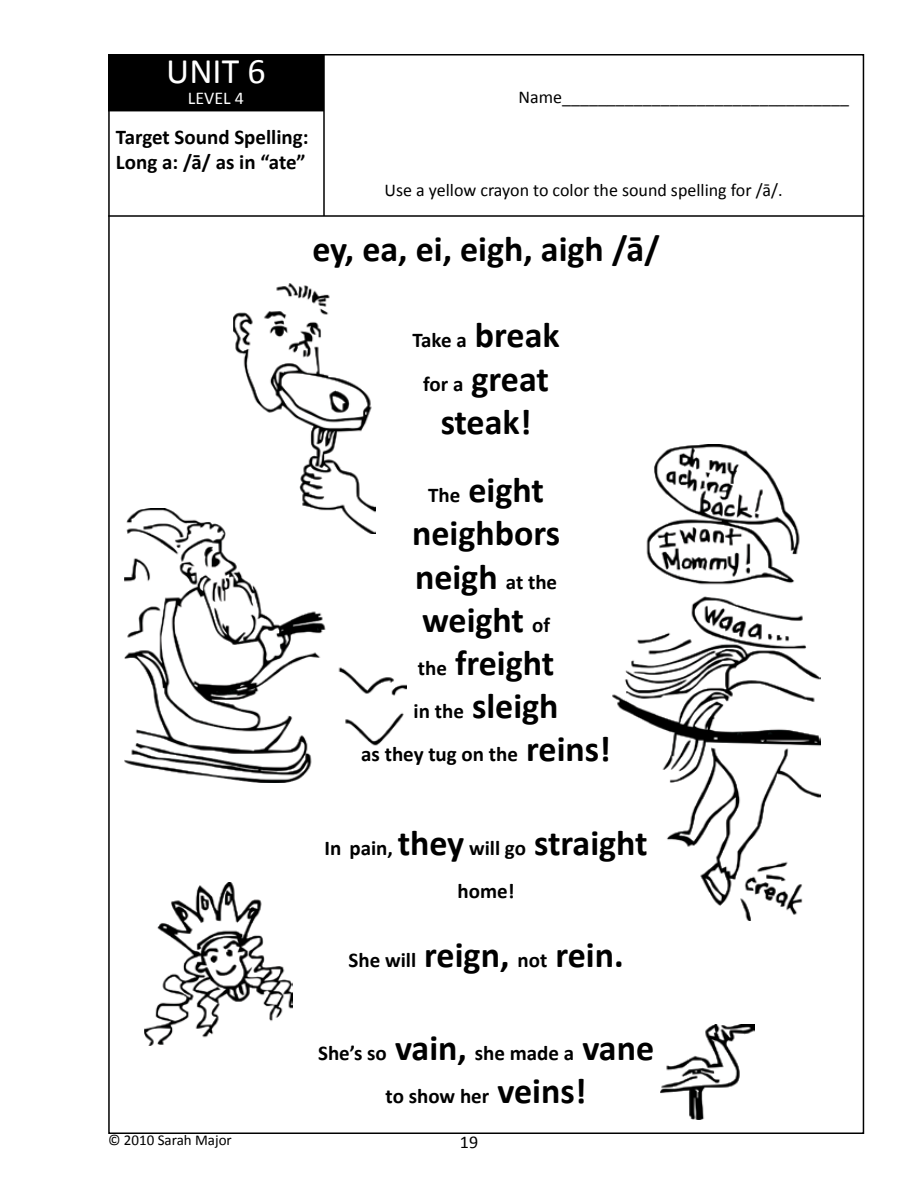
<style>
.page{position:relative;width:918px;height:1188px;background:#fff}
.page>*{position:absolute;margin:0;border:0;box-sizing:border-box;transform-origin:0 0}
.t1{font:700 36px/43.2px "Calibri";color:#000;text-align:center}
.t2{font:36px "Calibri";color:#fff}
.t3{font:700 21px/43.2px "Calibri";color:#000;text-align:center}
.t4{font:18px "Calibri";color:#000}
.t5{font:18px "Calibri";color:#fff}
.t6{font:15px "Calibri";color:#000}
.s1{font-size:36px}
.s2{font-size:21px}
</style>
<div class="page">
<img style="left:612px;top:444px;width:208px;height:476px">
<img style="left:125px;top:508px;width:281px;height:275px">
<div style="left:109px;top:55px;width:214px;height:56px;background:#000"></div>
<div style="left:108px;top:54px;width:216px;height:57px;border:2px solid #000"></div>
<hr style="left:323px;top:54px;width:2px;height:162px;background:#000">
<hr style="left:108px;top:215px;width:756px;height:2px;background:#000">
<img style="left:233px;top:284px;width:142px;height:250px">
<img style="left:144px;top:883px;width:148px;height:163px">
<img style="left:660px;top:1024px;width:95px;height:96px">
<h1 class="t2" style="left:166px;top:48px;width:101px">UNIT 6</h1>
<p class="t5" style="left:188px;top:87px;width:58px">LEVEL 4</p>
<p class="t3" style="left:116px;top:124px;width:194px;line-height:25.2px;text-align:left">Target Sound Spelling:<br>Long a: /ā/ as in “ate”</p>
<p class="t4" style="left:519px;top:85px;width:332px">Name________________________________</p>
<p class="t4" style="left:385px;top:179px;width:399px">Use a yellow crayon to color the sound spelling for /ā/.</p>
<h1 class="t1" style="left:312px;top:227px;width:349px">ey, ea, ei, eigh, aigh /ā/</h1>
<p class="t3" style="left:412px;top:319px;width:149px">Take a <span class="s1">break</span></p>
<h1 class="t1" style="left:423px;top:357px;width:127px"><span class="s2">for a</span> great steak!</h1>
<h1 class="t1" style="left:412px;top:469px;width:150px"><span class="s2">The</span> eight neighbors neigh <span class="s2">at the </span>weight <span class="s2">of the</span> freight <span class="s2">in the</span> sleigh</h1>
<p class="t3" style="left:361px;top:733px;width:251px">as they tug on the <span class="s1">reins!</span></p>
<p class="t3" style="left:324px;top:826px;width:325px">In pain, <span class="s1">they</span> will go <span class="s1">straight </span>home!</p>
<h1 class="t1" style="left:349px;top:933px;width:277px"><span class="s2">She will</span> reign, <span class="s2">not</span> rein.</h1>
<p class="t3" style="left:318px;top:1032px;width:338px">She’s so <span class="s1">vain,</span> she made a <span class="s1">vane </span>to show her <span class="s1">veins!</span></p>
<p class="t6" style="left:108px;top:1131px;width:125px">© 2010 Sarah Major</p>
<p class="t4" style="left:460px;top:1130px;width:20px">19</p>
</div>
